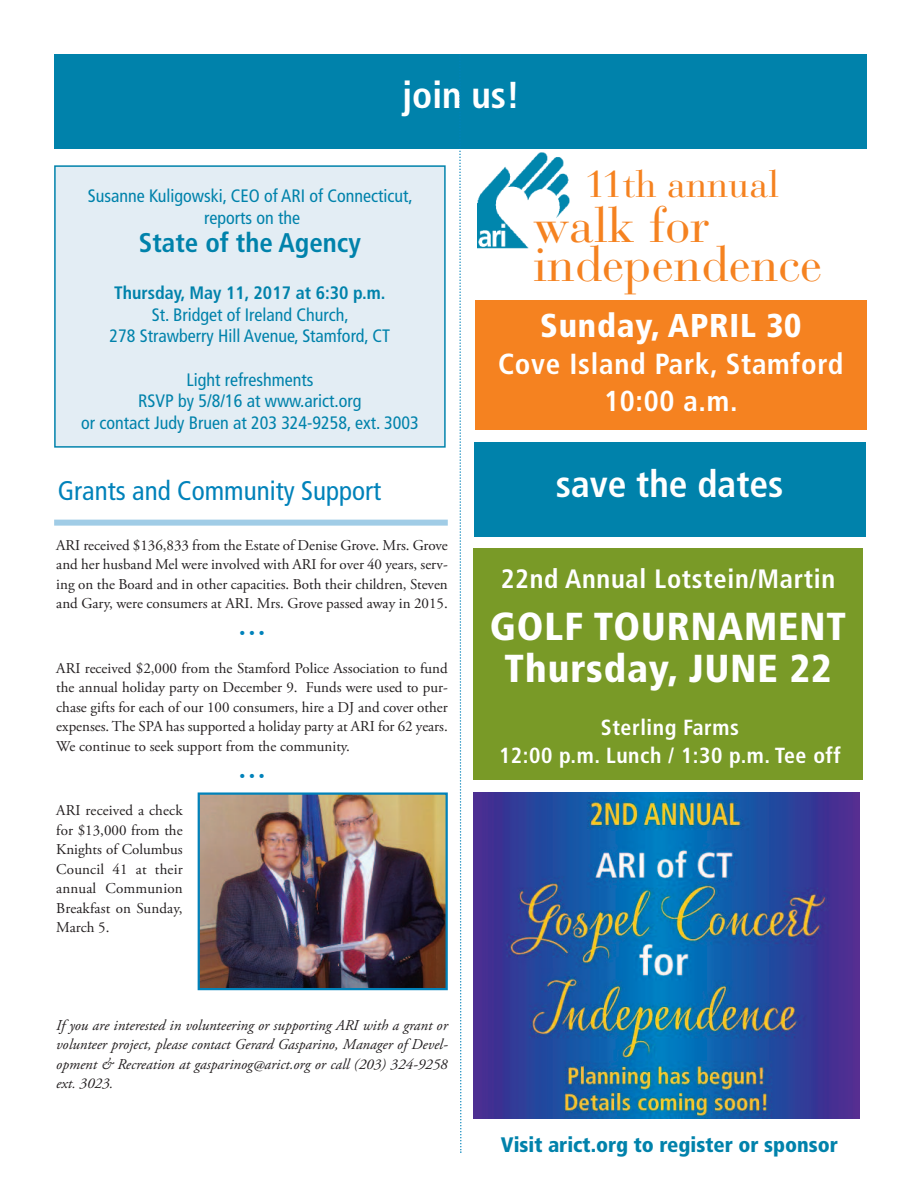
<style>
.page{position:relative;width:918px;height:1188px;background:#fff}
.page>*{position:absolute;margin:0;border:0;box-sizing:border-box;transform-origin:0 0}
.t1{font:49.5px/39px "Bauer Bodoni";color:#f58220}
.t2{font:900 condensed 39px/42.5px "Frutiger LT Std";letter-spacing:.025em;color:#fff;text-align:center}
.t3{font:37.95px "Bauer Bodoni";color:#f58220}
.t4{font:700 condensed 37.5px "Frutiger LT Std";color:#fff}
.t5{font:900 condensed 33px "Frutiger LT Std";letter-spacing:.025em;color:#fff}
.t6{font:700 condensed 29.1px "Frutiger LT Std";letter-spacing:.025em;color:#fff}
.t7{font:700 condensed 28.8px "Frutiger LT Std";color:#fff}
.t8{font:condensed 27px "Frutiger LT Std";color:#0082ba}
.t9{font:700 condensed 27px "Frutiger LT Std";color:#0082ab}
.t10{font:700 condensed 26.55px "Frutiger LT Std";letter-spacing:.025em;color:#fff}
.t11{font:700 condensed 21.9px/28.5px "Frutiger LT Std";letter-spacing:.025em;color:#fff;text-align:center}
.t12{font:900 condensed 21px "Frutiger LT Std";color:#0082ab}
.t13{font:condensed 18px/21.6px "Frutiger LT Std";color:#0082ab;text-align:center}
.t14{font:700 condensed 18px "Frutiger LT Std";color:#0082ab}
.t15{font:15px/19.5px "Adobe Garamond Pro";color:#231f20;text-align:justify}
.t16{font:italic 15px/19.5px "Adobe Garamond Pro";color:#231f20;text-align:justify}
.t17{font:15px "Adobe Garamond Pro";color:#0082ba}
</style>
<div class="page">
<div style="left:54px;top:520px;width:394px;height:6px;background:#a0cce6"></div>
<img style="left:201px;top:795px;width:244px;height:192px">
<div style="left:198px;top:792px;width:250px;height:198px;border:2px solid #0082ba"></div>
<img style="left:473px;top:793px;width:387px;height:326px">
<div style="left:54px;top:54px;width:813px;height:94px;background:#0082ab"></div>
<div style="left:474px;top:443px;width:392px;height:94px;background:#0082ab"></div>
<div style="left:475px;top:300px;width:392px;height:130px;background:#f58220"></div>
<img style="left:478px;top:152px;width:91px;height:96px">
<svg style="left:458px;top:55px;width:4px;height:1098px"></svg>
<div style="left:473px;top:548px;width:390px;height:232px;background:#799a27"></div>
<div style="left:56px;top:167px;width:388px;height:279px;background:#e3edf4"></div>
<div style="left:54px;top:165px;width:392px;height:283px;border:2px solid #0082ab"></div>
<h3 class="t4" style="left:403px;top:80px;width:119px">join us!</h3>
<p class="t13" style="left:88px;top:186px;width:326px">Susanne Kuligowski, CEO of ARI of Connecticut, reports on the</p>
<h3 class="t9" style="left:139px;top:232px;width:224px">State of the Agency</h3>
<p class="t14" style="left:114px;top:286px;width:273px">Thursday, May 11, 2017 at 6:30 p.m.</p>
<p class="t13" style="left:110px;top:305px;width:282px">St. Bridget of Ireland Church,<br>278 Strawberry Hill Avenue, Stamford, CT</p>
<p class="t13" style="left:81px;top:370px;width:339px">Light refreshments<br>RSVP by 5/8/16 at www.arict.org<br>or contact Judy Bruen at 203 324-9258, ext. 3003</p>
<h3 class="t8" style="left:58px;top:480px;width:325px">Grants and Community Support</h3>
<p class="t15" style="left:56px;top:536px;width:393px">ARI received $136,833 from the estate of Denise Grove. Mrs. Grove and her husband Mel were involved with ARI for over 40 years, serv&shy;ing on the board and in other capacities. both their children, Steven and Gary, were consumers at ARI. Mrs. Grove passed away in 2015.</p>
<p class="t17" style="left:240px;top:627px;width:26px">•••</p>
<p class="t15" style="left:56px;top:659px;width:393px">ARI received $2,000 from the Stamford police Association to fund the annual holiday party on December 9. Funds were used to pur&shy;chase gifts for each of our 100 consumers, hire a DJ and cover other expenses. The SpA has supported a holiday party at ARI for 62 years.<br>We continue to seek support from the community.</p>
<p class="t17" style="left:240px;top:770px;width:26px">•••</p>
<p class="t15" style="left:56px;top:802px;width:128px">ARI received a check for $13,000 from the Knights of Columbus Council 41 at their annual Communion breakfast on Sunday, March 5.</p>
<p class="t16" style="left:56px;top:1017px;width:393px">If you are interested in volunteering or supporting ARI with a grant or volunteer project, please contact Gerard Gasparino, Manager of Devel&shy;opment &amp; Recreation at gasparinog@arict.org or call (203) 324-9258 ext. 3023.</p>
<h3 class="t3" style="left:584px;top:170px;width:196px">11th annual</h3>
<h1 class="t1" style="left:534px;top:212px;width:290px">walk for independence</h1>
<h3 class="t5" style="left:540px;top:312px;width:263px">Sunday, APRIL 30</h3>
<h3 class="t6" style="left:498px;top:352px;width:347px">Cove Island Park, Stamford</h3>
<h3 class="t7" style="left:604px;top:389px;width:135px">10:00 a.m.</h3>
<h3 class="t4" style="left:556px;top:469px;width:229px">save the dates</h3>
<h3 class="t10" style="left:501px;top:568px;width:336px">22nd Annual Lotstein/Martin</h3>
<h2 class="t2" style="left:490px;top:608px;width:358px">GOLF TOURNAMENT<br>Thursday, JUNE 22</h2>
<h3 class="t11" style="left:499px;top:715px;width:343px">Sterling Farms<br>12:00 p.m. Lunch / 1:30 p.m. Tee off</h3>
<h3 class="t12" style="left:501px;top:1137px;width:339px">Visit arict.org to register or sponsor</h3>
</div>
